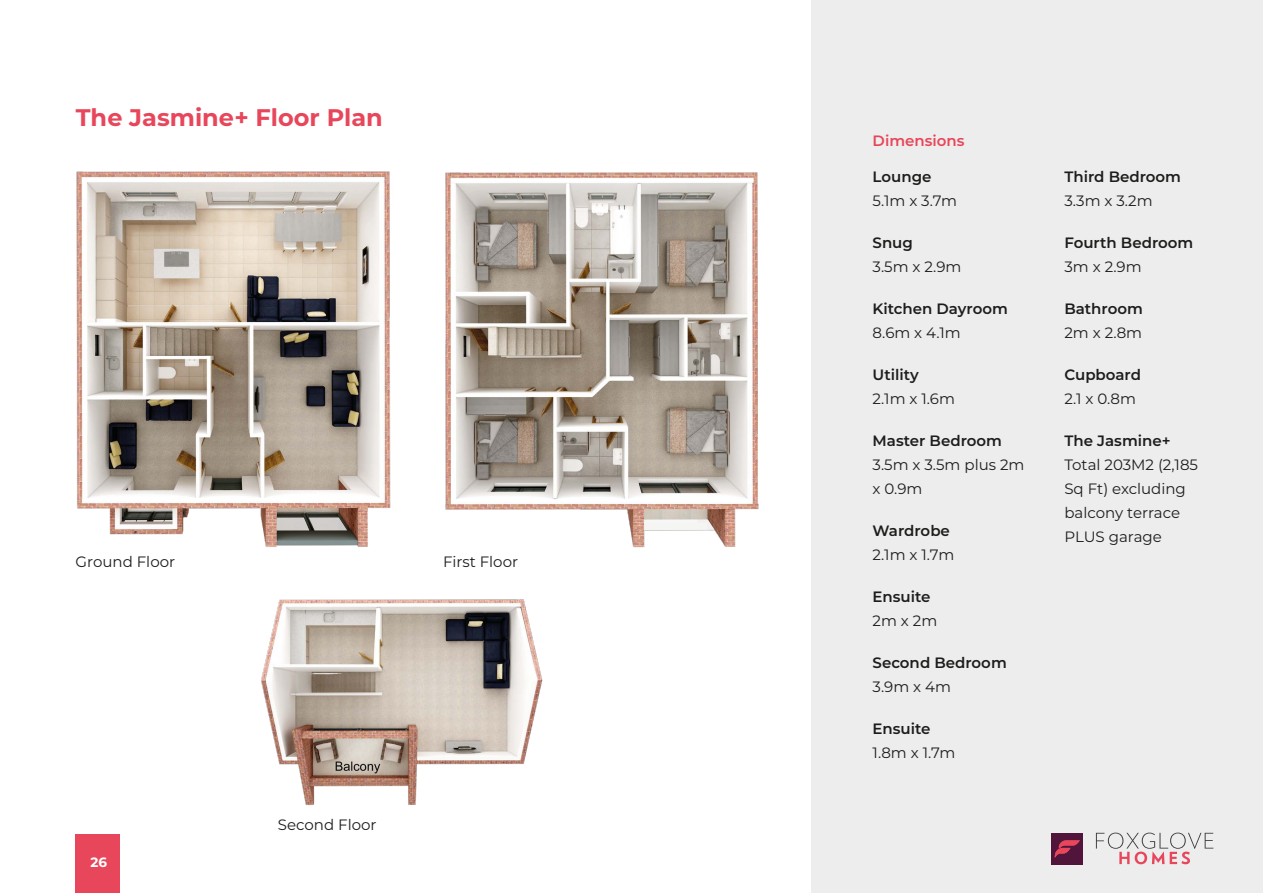
<style>
.page{position:relative;width:1263px;height:893px;background:#fff}
.page>*{position:absolute;margin:0;border:0;box-sizing:border-box;transform-origin:0 0}
.t1{font:700 24px "Montserrat";color:#e8465b}
.t2{font:15px/24px "Montserrat";color:#1d1d1b}
.t3{font:600 15px "Montserrat";color:#1d1d1b}
.t4{font:600 15px "Montserrat";color:#e94559}
.t5{font:700 13.5px "Montserrat";color:#fff}
</style>
<div class="page">
<div style="left:811px;top:0;width:452px;height:893px;background:#ededed"></div>
<div style="left:76px;top:835px;width:44px;height:58px;background:#e8465b"></div>
<div style="left:1051px;top:833px;width:32px;height:31px;background:#51153c"></div>
<svg style="left:1054px;top:840px;width:26px;height:18px"></svg>
<svg style="left:1096px;top:833px;width:117px;height:31px"></svg>
<img style="left:534px;top:172px;width:225px;height:375px">
<img style="left:76px;top:171px;width:458px;height:364px">
<img style="left:146px;top:521px;width:512px;height:284px">
<h1 class="t1" style="left:76px;top:100px;width:309px">The Jasmine+ Floor Plan</h1>
<p class="t2" style="left:76px;top:549px;width:101px">Ground Floor</p>
<p class="t2" style="left:443px;top:549px;width:77px">First Floor</p>
<p class="t5" style="left:91px;top:852px;width:18px">26</p>
<p class="t2" style="left:278px;top:813px;width:100px">Second Floor</p>
<p class="t4" style="left:872px;top:130px;width:93px">Dimensions</p>
<p class="t3" style="left:872px;top:166px;width:60px">Lounge</p>
<p class="t2" style="left:872px;top:188px;width:86px">5.1m x 3.7m</p>
<p class="t3" style="left:872px;top:232px;width:42px">Snug</p>
<p class="t2" style="left:872px;top:254px;width:90px">3.5m x 2.9m</p>
<p class="t3" style="left:872px;top:298px;width:137px">Kitchen Dayroom</p>
<p class="t2" style="left:872px;top:320px;width:90px">8.6m x 4.1m</p>
<p class="t3" style="left:872px;top:364px;width:48px">Utility</p>
<p class="t2" style="left:872px;top:386px;width:84px">2.1m x 1.6m</p>
<p class="t3" style="left:872px;top:430px;width:131px">Master Bedroom</p>
<p class="t2" style="left:872px;top:452px;width:153px">3.5m x 3.5m plus 2m x 0.9m</p>
<p class="t3" style="left:872px;top:520px;width:79px">Wardrobe</p>
<p class="t2" style="left:872px;top:542px;width:83px">2.1m x 1.7m</p>
<p class="t3" style="left:872px;top:586px;width:60px">Ensuite</p>
<p class="t2" style="left:872px;top:608px;width:66px">2m x 2m</p>
<p class="t3" style="left:872px;top:652px;width:136px">Second Bedroom</p>
<p class="t2" style="left:872px;top:674px;width:80px">3.9m x 4m</p>
<p class="t3" style="left:872px;top:718px;width:60px">Ensuite</p>
<p class="t2" style="left:872px;top:740px;width:84px">1.8m x 1.7m</p>
<p class="t3" style="left:1064px;top:166px;width:118px">Third Bedroom</p>
<p class="t2" style="left:1064px;top:188px;width:90px">3.3m x 3.2m</p>
<p class="t3" style="left:1064px;top:232px;width:130px">Fourth Bedroom</p>
<p class="t2" style="left:1064px;top:254px;width:79px">3m x 2.9m</p>
<p class="t3" style="left:1064px;top:298px;width:80px">Bathroom</p>
<p class="t2" style="left:1064px;top:320px;width:79px">2m x 2.8m</p>
<p class="t3" style="left:1064px;top:364px;width:78px">Cupboard</p>
<p class="t2" style="left:1064px;top:386px;width:73px">2.1 x 0.8m</p>
<p class="t3" style="left:1064px;top:430px;width:108px">The Jasmine+</p>
<p class="t2" style="left:1064px;top:452px;width:135px">Total 203M2 (2,185<br>Sq Ft) excluding balcony terrace<br>PLUS garage</p>
</div>
